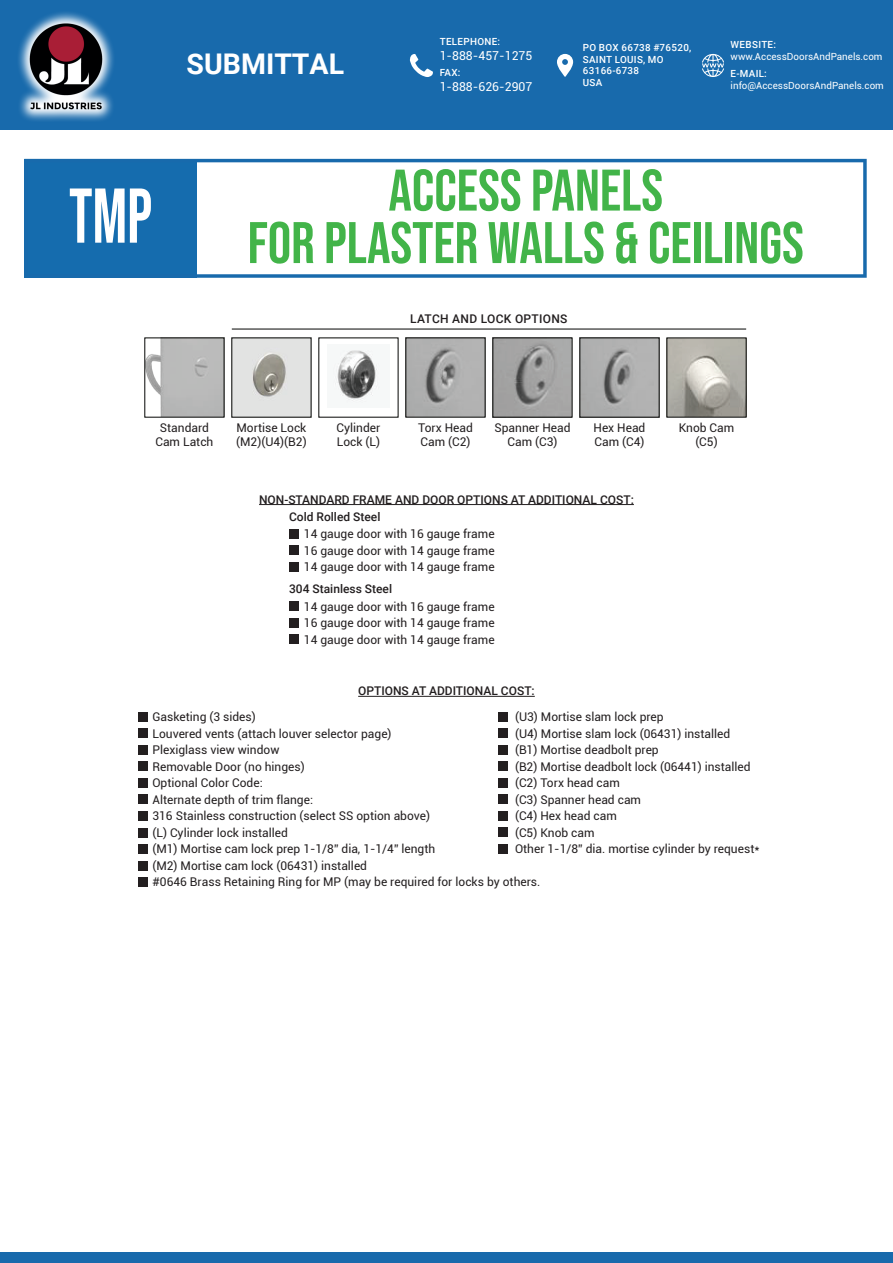
<style>
.page{position:relative;width:893px;height:1263px;background:#fff}
.page>*{position:absolute;margin:0;border:0;box-sizing:border-box;transform-origin:0 0}
.t1{font:77.4px "Bebas Neue";color:#fff;scale:.83 1}
.t2{font:58.5px/52.5px "Bebas Neue";color:#42b449;text-align:center}
.t3{font:700 28.5px "Roboto";color:#fff}
.t4{font:12.3px "Roboto";color:#fff}
.t5{font:12px/16.5px "Roboto";color:#231f20}
.t6{font:500 12px/17.2px "Roboto";color:#231f20}
.t7{font:500 12px "Roboto";letter-spacing:.025em;color:#231f20}
.t8{font:500 9.9px/11.9px "Roboto";letter-spacing:.035em;color:#fff}
.t9{font:9.9px "Roboto";color:#fff}
</style>
<div class="page">
<div style="left:0;top:1252px;width:893px;height:11px;background:#186aac"></div>
<div style="left:0;top:0;width:893px;height:130px;background:#186aac"></div>
<svg style="left:557px;top:54px;width:16px;height:23px"></svg>
<svg style="left:410px;top:54px;width:23px;height:23px"></svg>
<svg style="left:702px;top:54px;width:22px;height:23px"></svg>
<svg style="left:24px;top:159px;width:843px;height:119px"></svg>
<img style="left:18px;top:12px;width:96px;height:109px">
<hr style="left:259px;top:504px;width:375px;height:1px;background:#231f20">
<div style="left:289px;top:562px;width:9px;height:9px;background:#231f20"></div>
<div style="left:289px;top:546px;width:9px;height:9px;background:#231f20"></div>
<div style="left:289px;top:529px;width:9px;height:9px;background:#231f20"></div>
<div style="left:289px;top:635px;width:9px;height:9px;background:#231f20"></div>
<div style="left:289px;top:618px;width:9px;height:9px;background:#231f20"></div>
<div style="left:289px;top:602px;width:9px;height:9px;background:#231f20"></div>
<hr style="left:358px;top:696px;width:177px;height:1px;background:#231f20">
<div style="left:138px;top:745px;width:9px;height:9px;background:#231f20"></div>
<div style="left:138px;top:844px;width:9px;height:10px;background:#231f20"></div>
<div style="left:138px;top:861px;width:9px;height:9px;background:#231f20"></div>
<div style="left:138px;top:878px;width:9px;height:9px;background:#231f20"></div>
<div style="left:138px;top:828px;width:9px;height:9px;background:#231f20"></div>
<div style="left:138px;top:811px;width:9px;height:9px;background:#231f20"></div>
<div style="left:138px;top:795px;width:9px;height:9px;background:#231f20"></div>
<div style="left:138px;top:778px;width:9px;height:9px;background:#231f20"></div>
<div style="left:138px;top:762px;width:9px;height:9px;background:#231f20"></div>
<div style="left:138px;top:728px;width:9px;height:10px;background:#231f20"></div>
<div style="left:138px;top:712px;width:9px;height:9px;background:#231f20"></div>
<div style="left:498px;top:745px;width:9px;height:9px;background:#231f20"></div>
<div style="left:498px;top:844px;width:9px;height:9px;background:#231f20"></div>
<div style="left:498px;top:828px;width:9px;height:9px;background:#231f20"></div>
<div style="left:498px;top:811px;width:9px;height:9px;background:#231f20"></div>
<div style="left:498px;top:794px;width:9px;height:10px;background:#231f20"></div>
<div style="left:498px;top:778px;width:9px;height:9px;background:#231f20"></div>
<div style="left:498px;top:761px;width:9px;height:10px;background:#231f20"></div>
<div style="left:498px;top:728px;width:9px;height:10px;background:#231f20"></div>
<div style="left:498px;top:712px;width:9px;height:9px;background:#231f20"></div>
<img style="left:146px;top:340px;width:76px;height:75px">
<img style="left:233px;top:340px;width:76px;height:75px">
<img style="left:333px;top:350px;width:47px;height:53px">
<img style="left:407px;top:340px;width:76px;height:75px">
<img style="left:494px;top:340px;width:76px;height:75px">
<img style="left:581px;top:340px;width:76px;height:75px">
<img style="left:668px;top:340px;width:76px;height:75px">
<hr style="left:232px;top:329px;width:514px;height:1px;background:#040503">
<h1 class="t1" style="left:69px;top:172px;width:102px">TMP</h1>
<h3 class="t3" style="left:187px;top:44px;width:159px">SUBMITTAL</h3>
<p class="t8" style="left:440px;top:35px;width:62px">TELEPHONE:</p>
<p class="t4" style="left:440px;top:47px;width:94px">1-888-457-1275</p>
<p class="t8" style="left:440px;top:66px;width:22px">FAX:</p>
<p class="t4" style="left:440px;top:78px;width:94px">1-888-626-2907</p>
<p class="t8" style="left:583px;top:41px;width:110px">PO BOX 66738 #76520,<br>SAINT LOUIS, MO<br>63166-6738<br>USA</p>
<p class="t8" style="left:731px;top:38px;width:47px">WEBSITE:</p>
<p class="t9" style="left:731px;top:50px;width:153px">www.AccessDoorsAndPanels.com</p>
<p class="t8" style="left:731px;top:67px;width:38px">E-MAIL:</p>
<p class="t9" style="left:731px;top:79px;width:155px">info@AccessDoorsAndPanels.com</p>
<h2 class="t2" style="left:248px;top:163px;width:558px">ACCESS PANELS<br>FOR PLASTER WALLS &amp; CEILINGS</h2>
<p class="t7" style="left:410px;top:310px;width:159px">LATCH AND LOCK OPTIONS</p>
<p class="t5" style="left:155px;top:420px;width:60px;line-height:14.4px;text-align:center">Standard<br>Cam Latch</p>
<p class="t5" style="left:236px;top:420px;width:72px;line-height:14.4px">Mortise Lock (M2)(U4)(B2)</p>
<p class="t5" style="left:337px;top:420px;width:45px;line-height:14.4px">Cylinder<br>Lock (L)</p>
<p class="t5" style="left:418px;top:420px;width:56px;line-height:14.4px">Torx Head<br>Cam (C2)</p>
<p class="t5" style="left:494px;top:420px;width:77px;line-height:14.4px;text-align:center">Spanner Head<br>Cam (C3)</p>
<p class="t5" style="left:594px;top:420px;width:53px;line-height:14.4px">Hex Head<br>Cam (C4)</p>
<p class="t5" style="left:679px;top:420px;width:57px;line-height:14.4px;text-align:center">Knob Cam (C5)</p>
<p class="t6" style="left:289px;top:490px;width:346px;text-indent:-30px">NON-STANDARD FRAME AND DOOR OPTIONS AT ADDITIONAL COST:<br>Cold Rolled Steel</p>
<p class="t5" style="left:304px;top:525px;width:192px;text-align:justify">14 gauge door with 16 gauge frame 16 gauge door with 14 gauge frame 14 gauge door with 14 gauge frame</p>
<p class="t6" style="left:289px;top:580px;width:104px">304 Stainless Steel</p>
<p class="t5" style="left:304px;top:598px;width:192px;text-align:justify">14 gauge door with 16 gauge frame 16 gauge door with 14 gauge frame 14 gauge door with 14 gauge frame</p>
<p class="t6" style="left:358px;top:682px;width:178px">OPTIONS AT ADDITIONAL COST:</p>
<p class="t5" style="left:152px;top:708px;width:389px">Gasketing (3 sides)<br>Louvered vents (attach louver selector page)<br>Plexiglass view window<br>Removable Door (no hinges)<br>Optional Color Code:<br>Alternate depth of trim flange:<br>316 Stainless construction (select SS option above)<br>(L) Cylinder lock installed<br>(M1) Mortise cam lock prep 1-1/8” dia, 1-1/4” length<br>(M2) Mortise cam lock (06431) installed<br>#0646 Brass Retaining Ring for MP (may be required for locks by others.</p>
<p class="t5" style="left:515px;top:708px;width:246px">(U3) Mortise slam lock prep<br>(U4) Mortise slam lock (06431) installed<br>(B1) Mortise deadbolt prep<br>(B2) Mortise deadbolt lock (06441) installed (C2) Torx head cam<br>(C3) Spanner head cam<br>(C4) Hex head cam<br>(C5) Knob cam<br>Other 1-1/8” dia. mortise cylinder by request*</p>
</div>
